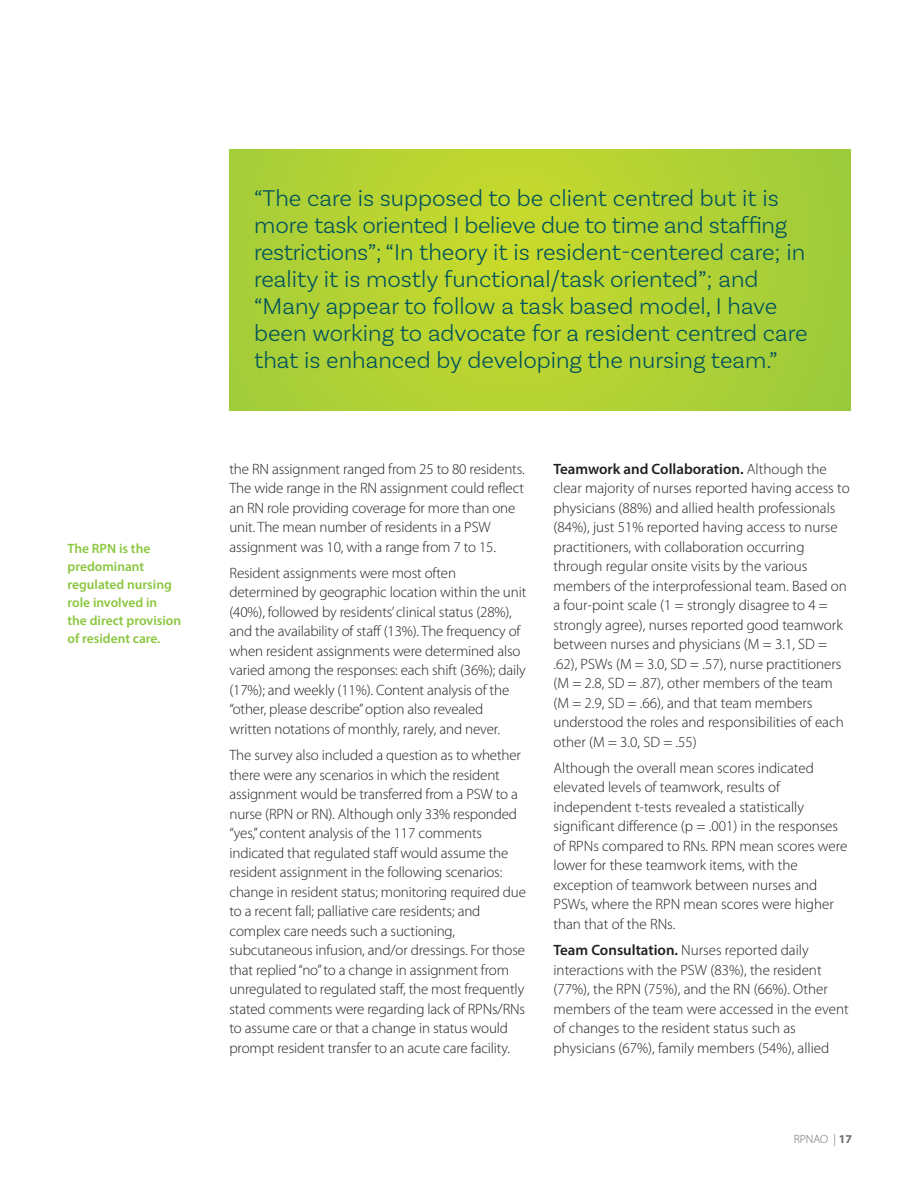
<style>
.page{position:relative;width:918px;height:1188px;background:#fff}
.page>*{position:absolute;margin:0;border:0;box-sizing:border-box;transform-origin:0 0}
.t1{font:300 24px/27px "Basic Sans";color:#00525d}
.New_-_Body_Copy{font:300 15px/19.5px "Myriad Pro";letter-spacing:-.01em;color:#231f20}
.New_-_Side_Callouts{font:600 13.5px/18px "Myriad Pro";color:#8bc63e}
.t2{font:300 12px "Myriad Pro";color:#6c6d70}
.s1{font-weight:600}
.s2{font-weight:700}
</style>
<div class="page">
<svg style="left:230px;top:149px;width:620px;height:262px;background:#b3d234"></svg>
<p class="New_-_Side_Callouts" style="left:68px;top:539px;width:115px">The RPN is the predominant regulated nursing role involved in<br>the direct provision of resident care.</p>
<p class="t1" style="left:254px;top:184px;width:555px">“The care is supposed to be client centred but it is more task oriented I believe due to time and staffing restrictions”; “In theory it is resident-centered care; in reality it is mostly functional/task oriented”; and “Many appear to follow a task based model, I have been working to advocate for a resident centred care that is enhanced by developing the nursing team.”</p>
<p class="New_-_Body_Copy" style="left:230px;top:459px;width:297px">the RN assignment ranged from 25 to 80 residents.<br>The wide range in the RN assignment could reflect an RN role providing coverage for more than one unit. The mean number of residents in a PSW assignment was 10, with a range from 7 to 15.</p>
<p class="New_-_Body_Copy" style="left:230px;top:563px;width:298px">Resident assignments were most often determined by geographic location within the unit (40%), followed by residents’ clinical status (28%), and the availability of staff (13%). The frequency of when resident assignments were determined also varied among the responses: each shift (36%); daily (17%); and weekly (11%). Content analysis of the “other, please describe” option also revealed written notations of monthly, rarely, and never.</p>
<p class="New_-_Body_Copy" style="left:230px;top:746px;width:298px">The survey also included a question as to whether there were any scenarios in which the resident assignment would be transferred from a PSW to a nurse (RPN or RN). Although only 33% responded “yes,” content analysis of the 117 comments indicated that regulated staff would assume the resident assignment in the following scenarios: change in resident status; monitoring required due to a recent fall; palliative care residents; and complex care needs such a suctioning, subcutaneous infusion, and/or dressings. For those that replied “no” to a change in assignment from unregulated to regulated staff, the most frequently stated comments were regarding lack of RPNs/RNs to assume care or that a change in status would prompt resident transfer to an acute care facility.</p>
<p class="New_-_Body_Copy" style="left:554px;top:459px;width:298px"><span class="s1">Teamwork and Collaboration.</span> Although the clear majority of nurses reported having access to physicians (88%) and allied health professionals (84%), just 51% reported having access to nurse practitioners, with collaboration occurring through regular onsite visits by the various members of the interprofessional team. Based on a four-point scale (1 = strongly disagree to 4 = strongly agree), nurses reported good teamwork between nurses and physicians (M = 3.1, SD = .62), PSWs (M = 3.0, SD = .57), nurse practitioners (M = 2.8, SD = .87), other members of the team (M = 2.9, SD = .66), and that team members understood the roles and responsibilities of each other (M = 3.0, SD = .55)</p>
<p class="New_-_Body_Copy" style="left:554px;top:758px;width:295px">Although the overall mean scores indicated elevated levels of teamwork, results of independent t-tests revealed a statistically significant difference (p = .001) in the responses of RPNs compared to RNs. RPN mean scores were lower for these teamwork items, with the exception of teamwork between nurses and PSWs, where the RPN mean scores were higher than that of the RNs.</p>
<p class="New_-_Body_Copy" style="left:554px;top:941px;width:297px"><span class="s1">Team Consultation.</span> Nurses reported daily interactions with the PSW (83%), the resident (77%), the RPN (75%), and the RN (66%). Other members of the team were accessed in the event of changes to the resident status such as physicians (67%), family members (54%), allied</p>
<p class="t2" style="left:794px;top:1132px;width:60px">RPNAO | <span class="s2">17</span></p>
</div>
